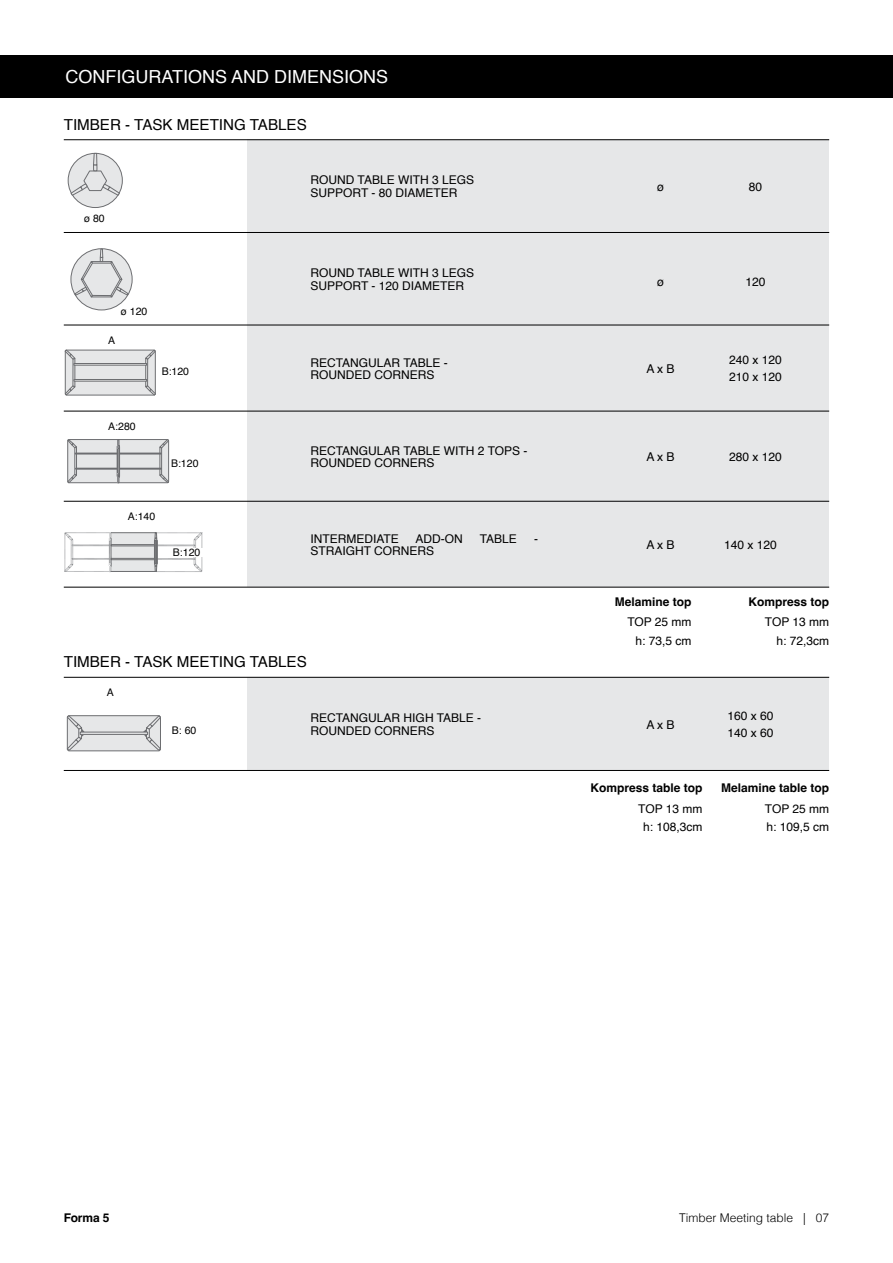
<style>
.page{position:relative;width:893px;height:1263px;background:#fff}
.page>*{position:absolute;margin:0;border:0;box-sizing:border-box;transform-origin:0 0}
.t1{font:18px "Helvetica";color:#fff}
.t2{font:15.15px "Helvetica";color:#000}
.t3{font:12.15px "Helvetica";color:#000}
.t4{font:12px/13.5px "Helvetica";color:#000}
.t5{font:700 12px "Helvetica";color:#000}
.t6{font:300 12px "Helvetica";color:#000}
.t7{font:10.5px "Helvetica";color:#000}
</style>
<div class="page">
<div style="left:247px;top:139px;width:582px;height:448px;background:#e6e7e8"></div>
<div style="left:247px;top:677px;width:582px;height:93px;background:#e6e7e8"></div>
<div style="left:0;top:55px;width:893px;height:43px;background:#000"></div>
<hr style="left:64px;top:139px;width:765px;height:1px;background:#000">
<hr style="left:64px;top:232px;width:765px;height:1px;background:#000">
<hr style="left:64px;top:325px;width:765px;height:1px;background:#000">
<hr style="left:64px;top:411px;width:765px;height:1px;background:#000">
<hr style="left:64px;top:501px;width:765px;height:1px;background:#000">
<hr style="left:64px;top:587px;width:765px;height:1px;background:#000">
<hr style="left:64px;top:677px;width:765px;height:1px;background:#000">
<hr style="left:64px;top:770px;width:765px;height:1px;background:#000">
<div style="left:68px;top:153px;width:54px;height:55px;background:#e6e7e8;border-radius:50%"></div>
<div style="left:68px;top:153px;width:55px;height:55px;border:1px solid #6d6e71;border-radius:50%"></div>
<svg style="left:70px;top:153px;width:50px;height:43px"></svg>
<div style="left:71px;top:249px;width:61px;height:61px;background:#e6e7e8;border-radius:50%"></div>
<div style="left:71px;top:248px;width:61px;height:62px;border:1px solid #6d6e71;border-radius:50%"></div>
<svg style="left:74px;top:248px;width:55px;height:50px"></svg>
<div style="left:110px;top:533px;width:46px;height:38px;background:#e6e7e8"></div>
<div style="left:110px;top:533px;width:46px;height:39px;border:1px solid #6d6e71"></div>
<svg style="left:65px;top:532px;width:8px;height:40px"></svg>
<div style="left:72px;top:545px;width:37px;height:1px;border:1px dashed #808285"></div>
<div style="left:72px;top:558px;width:38px;height:1px;border:1px dashed #808285"></div>
<svg style="left:194px;top:532px;width:8px;height:40px"></svg>
<div style="left:157px;top:558px;width:38px;height:1px;border:1px dashed #808285"></div>
<div style="left:157px;top:545px;width:38px;height:1px;border:1px dashed #808285"></div>
<svg style="left:109px;top:533px;width:3px;height:39px"></svg>
<svg style="left:154px;top:533px;width:4px;height:39px"></svg>
<div style="left:111px;top:544px;width:44px;height:2px;border:1px solid #6d6e71"></div>
<div style="left:111px;top:558px;width:44px;height:2px;border:1px solid #6d6e71"></div>
<div style="left:173px;top:548px;width:31px;height:8px;background:#fff"></div>
<div style="left:65px;top:350px;width:90px;height:45px;background:#e6e7e8;border-radius:2px"></div>
<div style="left:65px;top:350px;width:90px;height:45px;border:1px solid #6d6e71;border-radius:2px"></div>
<svg style="left:65px;top:350px;width:10px;height:45px"></svg>
<svg style="left:145px;top:350px;width:11px;height:45px"></svg>
<div style="left:74px;top:363px;width:73px;height:2px;border:1px solid #6d6e71"></div>
<div style="left:74px;top:379px;width:73px;height:2px;border:1px solid #6d6e71"></div>
<div style="left:68px;top:439px;width:101px;height:44px;background:#e6e7e8"></div>
<div style="left:68px;top:439px;width:101px;height:44px;border:1px solid #6d6e71"></div>
<svg style="left:67px;top:439px;width:10px;height:44px"></svg>
<svg style="left:160px;top:439px;width:9px;height:44px"></svg>
<div style="left:75px;top:453px;width:42px;height:1px;border:1px solid #6d6e71"></div>
<div style="left:76px;top:468px;width:42px;height:1px;border:1px solid #6d6e71"></div>
<div style="left:119px;top:468px;width:42px;height:1px;border:1px solid #6d6e71"></div>
<div style="left:119px;top:453px;width:42px;height:1px;border:1px solid #6d6e71"></div>
<svg style="left:117px;top:439px;width:3px;height:44px"></svg>
<div style="left:67px;top:716px;width:93px;height:35px;background:#e6e7e8;border-radius:2px"></div>
<div style="left:67px;top:715px;width:94px;height:36px;border:1px solid #6d6e71;border-radius:2px"></div>
<svg style="left:93px;top:715px;width:4px;height:17px"></svg>
<svg style="left:125px;top:715px;width:3px;height:20px"></svg>
<svg style="left:67px;top:715px;width:18px;height:36px"></svg>
<svg style="left:143px;top:715px;width:18px;height:36px"></svg>
<div style="left:80px;top:732px;width:68px;height:2px;border:1px solid #6d6e71"></div>
<p class="t1" style="left:66px;top:63px;width:324px">CONFIGURATIONS AND DIMENSIONS</p>
<p class="t2" style="left:64px;top:113px;width:245px">TIMBER - TASK MEETING TABLES</p>
<p class="t7" style="left:84px;top:210px;width:23px">ø 80</p>
<p class="t7" style="left:121px;top:303px;width:28px">ø 120</p>
<p class="t7" style="left:108px;top:332px;width:9px">A</p>
<p class="t7" style="left:108px;top:418px;width:29px">A:280</p>
<p class="t7" style="left:162px;top:364px;width:29px">B:120</p>
<p class="t7" style="left:171px;top:455px;width:29px">B:120</p>
<p class="t7" style="left:128px;top:509px;width:29px">A:140</p>
<p class="t7" style="left:173px;top:544px;width:29px">B:120</p>
<p class="t4" style="left:310px;top:173px;width:165px">ROUND TABLE WITH 3 LEGS<br>SUPPORT - 80 DIAMETER</p>
<p class="t4" style="left:310px;top:266px;width:165px">ROUND TABLE WITH 3 LEGS<br>SUPPORT - 120 DIAMETER</p>
<p class="t4" style="left:310px;top:357px;width:139px;line-height:12px">RECTANGULAR TABLE -<br>ROUNDED CORNERS</p>
<p class="t4" style="left:310px;top:445px;width:218px;line-height:12px">RECTANGULAR TABLE WITH 2 TOPS -<br>ROUNDED CORNERS</p>
<p class="t4" style="left:310px;top:532px;width:90px">INTERMEDIATE</p>
<p class="t4" style="left:415px;top:532px;width:49px">ADD-ON</p>
<p class="t4" style="left:480px;top:532px;width:39px">TABLE</p>
<p class="t4" style="left:534px;top:532px;width:5px">-</p>
<p class="t4" style="left:310px;top:544px;width:125px">STRAIGHT CORNERS</p>
<p class="t2" style="left:64px;top:650px;width:245px">TIMBER - TASK MEETING TABLES</p>
<p class="t7" style="left:107px;top:685px;width:9px">A</p>
<p class="t7" style="left:172px;top:722px;width:26px">B: 60</p>
<p class="t4" style="left:310px;top:711px;width:172px">RECTANGULAR HIGH TABLE -<br>ROUNDED CORNERS</p>
<p class="t3" style="left:657px;top:177px;width:9px">ø</p>
<p class="t4" style="left:749px;top:180px;width:15px">80</p>
<p class="t3" style="left:657px;top:272px;width:9px">ø</p>
<p class="t4" style="left:745px;top:275px;width:22px">120</p>
<p class="t3" style="left:646px;top:359px;width:30px">A x B</p>
<p class="t4" style="left:729px;top:353px;width:54px">240 x 120</p>
<p class="t4" style="left:729px;top:371px;width:54px">210 x 120</p>
<p class="t3" style="left:646px;top:447px;width:30px">A x B</p>
<p class="t4" style="left:729px;top:450px;width:54px">280 x 120</p>
<p class="t3" style="left:646px;top:535px;width:30px">A x B</p>
<p class="t4" style="left:724px;top:538px;width:54px">140 x 120</p>
<p class="t5" style="left:615px;top:594px;width:78px">Melamine top</p>
<p class="t5" style="left:748px;top:594px;width:82px">Kompress top</p>
<p class="t4" style="left:765px;top:616px;width:66px">TOP 13 mm</p>
<p class="t4" style="left:776px;top:635px;width:54px">h: 72,3cm</p>
<p class="t4" style="left:627px;top:616px;width:66px">TOP 25 mm</p>
<p class="t4" style="left:636px;top:635px;width:58px">h: 73,5 cm</p>
<p class="t3" style="left:646px;top:715px;width:30px">A x B</p>
<p class="t4" style="left:727px;top:709px;width:48px">160 x 60</p>
<p class="t4" style="left:727px;top:726px;width:48px">140 x 60</p>
<p class="t5" style="left:590px;top:781px;width:114px">Kompress table top</p>
<p class="t5" style="left:721px;top:781px;width:110px">Melamine table top</p>
<p class="t4" style="left:638px;top:802px;width:66px">TOP 13 mm</p>
<p class="t4" style="left:643px;top:821px;width:61px">h: 108,3cm</p>
<p class="t4" style="left:765px;top:802px;width:66px">TOP 25 mm</p>
<p class="t4" style="left:766px;top:821px;width:64px">h: 109,5 cm</p>
<p class="t5" style="left:64px;top:1211px;width:47px">Forma 5</p>
<p class="t6" style="left:679px;top:1207px;width:152px">Timber Meeting table | 07</p>
</div>
